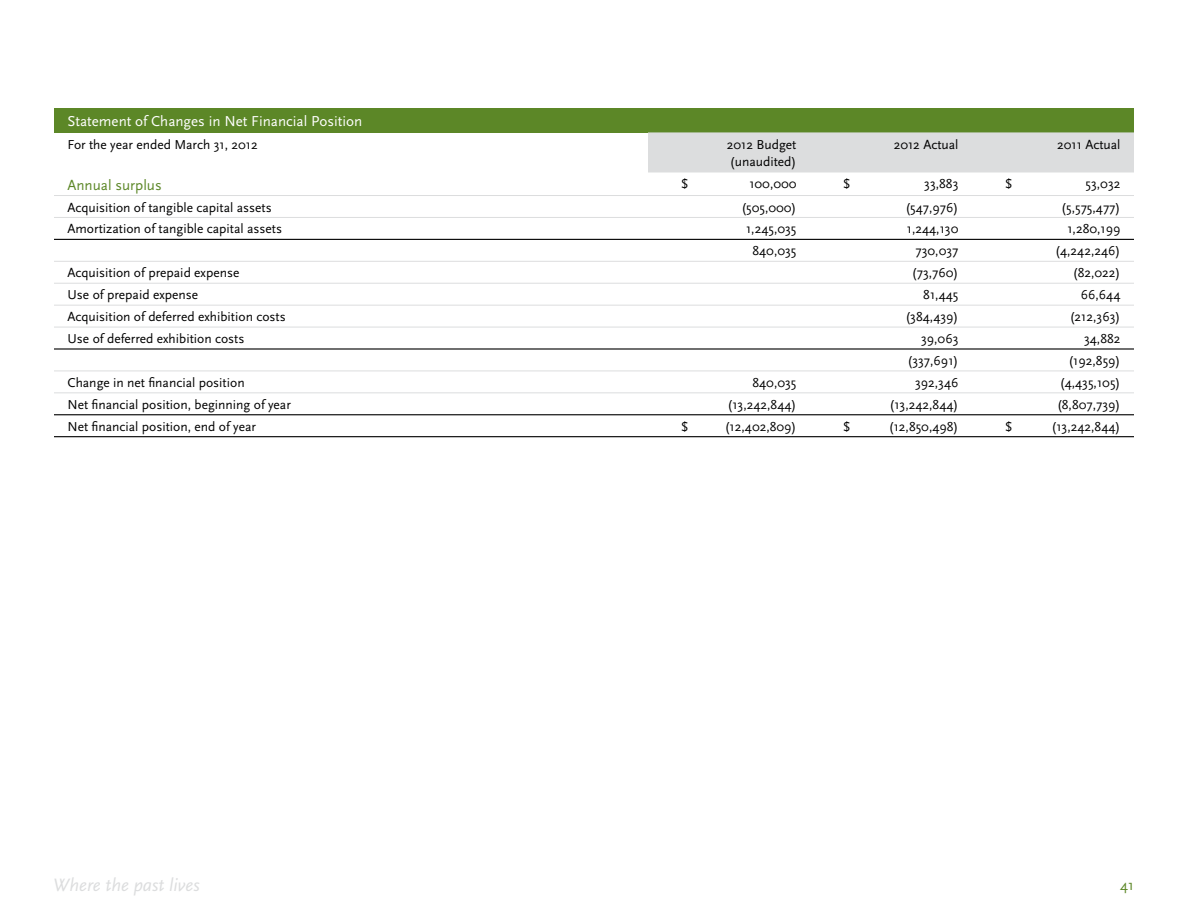
<style>
.page{position:relative;width:1188px;height:918px;background:#fff}
.page>*{position:absolute;margin:0;border:0;box-sizing:border-box;transform-origin:0 0}
.t1{font:italic 18.75px "Scala Sans";color:#dcddde}
.t2{font:15px "Scala Sans";color:#fff}
.t3{font:15px "Scala Sans";color:#5c8727}
.t4{font:15px "Scala Sans Caps";color:#5c8727}
.t5{font:13.5px/16.5px "Scala Sans";color:#000}
</style>
<div class="page">
<div style="left:54px;top:108px;width:1080px;height:24px;background:#5c8727"></div>
<div style="left:648px;top:132px;width:486px;height:40px;background:#dcddde"></div>
<hr style="left:54px;top:195px;width:594px;height:1px;background:#dcddde">
<hr style="left:648px;top:195px;width:54px;height:1px;background:#dcddde">
<hr style="left:702px;top:195px;width:108px;height:1px;background:#dcddde">
<hr style="left:810px;top:195px;width:54px;height:1px;background:#dcddde">
<hr style="left:864px;top:195px;width:108px;height:1px;background:#dcddde">
<hr style="left:972px;top:195px;width:54px;height:1px;background:#dcddde">
<hr style="left:1026px;top:195px;width:108px;height:1px;background:#dcddde">
<hr style="left:54px;top:217px;width:594px;height:1px;background:#dcddde">
<hr style="left:648px;top:217px;width:54px;height:1px;background:#dcddde">
<hr style="left:702px;top:217px;width:108px;height:1px;background:#dcddde">
<hr style="left:810px;top:217px;width:54px;height:1px;background:#dcddde">
<hr style="left:864px;top:217px;width:108px;height:1px;background:#dcddde">
<hr style="left:972px;top:217px;width:54px;height:1px;background:#dcddde">
<hr style="left:1026px;top:217px;width:108px;height:1px;background:#dcddde">
<hr style="left:54px;top:261px;width:594px;height:1px;background:#dcddde">
<hr style="left:648px;top:261px;width:54px;height:1px;background:#dcddde">
<hr style="left:702px;top:261px;width:108px;height:1px;background:#dcddde">
<hr style="left:810px;top:261px;width:54px;height:1px;background:#dcddde">
<hr style="left:864px;top:261px;width:108px;height:1px;background:#dcddde">
<hr style="left:972px;top:261px;width:54px;height:1px;background:#dcddde">
<hr style="left:1026px;top:261px;width:108px;height:1px;background:#dcddde">
<hr style="left:54px;top:283px;width:594px;height:1px;background:#dcddde">
<hr style="left:648px;top:283px;width:54px;height:1px;background:#dcddde">
<hr style="left:702px;top:283px;width:108px;height:1px;background:#dcddde">
<hr style="left:810px;top:283px;width:54px;height:1px;background:#dcddde">
<hr style="left:864px;top:283px;width:108px;height:1px;background:#dcddde">
<hr style="left:972px;top:283px;width:54px;height:1px;background:#dcddde">
<hr style="left:1026px;top:283px;width:108px;height:1px;background:#dcddde">
<hr style="left:54px;top:305px;width:594px;height:1px;background:#dcddde">
<hr style="left:648px;top:305px;width:54px;height:1px;background:#dcddde">
<hr style="left:702px;top:305px;width:108px;height:1px;background:#dcddde">
<hr style="left:810px;top:305px;width:54px;height:1px;background:#dcddde">
<hr style="left:864px;top:305px;width:108px;height:1px;background:#dcddde">
<hr style="left:972px;top:305px;width:54px;height:1px;background:#dcddde">
<hr style="left:1026px;top:305px;width:108px;height:1px;background:#dcddde">
<hr style="left:54px;top:327px;width:594px;height:1px;background:#dcddde">
<hr style="left:648px;top:327px;width:54px;height:1px;background:#dcddde">
<hr style="left:702px;top:327px;width:108px;height:1px;background:#dcddde">
<hr style="left:810px;top:327px;width:54px;height:1px;background:#dcddde">
<hr style="left:864px;top:327px;width:108px;height:1px;background:#dcddde">
<hr style="left:972px;top:327px;width:54px;height:1px;background:#dcddde">
<hr style="left:1026px;top:327px;width:108px;height:1px;background:#dcddde">
<hr style="left:54px;top:371px;width:594px;height:1px;background:#dcddde">
<hr style="left:648px;top:371px;width:54px;height:1px;background:#dcddde">
<hr style="left:702px;top:371px;width:108px;height:1px;background:#dcddde">
<hr style="left:810px;top:371px;width:54px;height:1px;background:#dcddde">
<hr style="left:864px;top:371px;width:108px;height:1px;background:#dcddde">
<hr style="left:972px;top:371px;width:54px;height:1px;background:#dcddde">
<hr style="left:1026px;top:371px;width:108px;height:1px;background:#dcddde">
<hr style="left:54px;top:392px;width:594px;height:1px;background:#dcddde">
<hr style="left:648px;top:392px;width:54px;height:1px;background:#dcddde">
<hr style="left:702px;top:392px;width:108px;height:1px;background:#dcddde">
<hr style="left:810px;top:392px;width:54px;height:1px;background:#dcddde">
<hr style="left:864px;top:392px;width:108px;height:1px;background:#dcddde">
<hr style="left:972px;top:392px;width:54px;height:1px;background:#dcddde">
<hr style="left:1026px;top:392px;width:108px;height:1px;background:#dcddde">
<hr style="left:54px;top:414px;width:594px;height:1px;background:#000">
<hr style="left:648px;top:414px;width:54px;height:1px;background:#000">
<hr style="left:702px;top:414px;width:108px;height:1px;background:#000">
<hr style="left:810px;top:414px;width:54px;height:1px;background:#000">
<hr style="left:864px;top:414px;width:108px;height:1px;background:#000">
<hr style="left:972px;top:414px;width:54px;height:1px;background:#000">
<hr style="left:1026px;top:414px;width:108px;height:1px;background:#000">
<hr style="left:54px;top:436px;width:594px;height:1px;background:#000">
<hr style="left:648px;top:436px;width:54px;height:1px;background:#000">
<hr style="left:702px;top:436px;width:108px;height:1px;background:#000">
<hr style="left:810px;top:436px;width:54px;height:1px;background:#000">
<hr style="left:864px;top:436px;width:108px;height:1px;background:#000">
<hr style="left:972px;top:436px;width:54px;height:1px;background:#000">
<hr style="left:1026px;top:436px;width:108px;height:1px;background:#000">
<hr style="left:54px;top:239px;width:594px;height:1px;background:#000">
<hr style="left:648px;top:239px;width:54px;height:1px;background:#000">
<hr style="left:702px;top:239px;width:108px;height:1px;background:#000">
<hr style="left:810px;top:239px;width:54px;height:1px;background:#000">
<hr style="left:864px;top:239px;width:108px;height:1px;background:#000">
<hr style="left:972px;top:239px;width:54px;height:1px;background:#000">
<hr style="left:1026px;top:239px;width:108px;height:1px;background:#000">
<hr style="left:54px;top:348px;width:594px;height:2px;background:#000">
<hr style="left:648px;top:348px;width:54px;height:2px;background:#000">
<hr style="left:702px;top:348px;width:108px;height:2px;background:#000">
<hr style="left:810px;top:348px;width:54px;height:2px;background:#000">
<hr style="left:864px;top:348px;width:108px;height:2px;background:#000">
<hr style="left:972px;top:348px;width:54px;height:2px;background:#000">
<hr style="left:1026px;top:348px;width:108px;height:2px;background:#000">
<p class="t2" style="left:68px;top:112px;width:296px">Statement of Changes in Net Financial Position</p>
<p class="t5" style="left:68px;top:137px;width:192px">For the year ended March 31, 2012</p>
<p class="t5" style="left:727px;top:137px;width:71px">2012 Budget (unaudited)</p>
<p class="t5" style="left:894px;top:137px;width:66px">2012 Actual</p>
<p class="t5" style="left:1057px;top:137px;width:65px">2011 Actual</p>
<p class="t3" style="left:68px;top:176px;width:96px">Annual surplus</p>
<p class="t5" style="left:681px;top:176px;width:9px">$</p>
<p class="t5" style="left:749px;top:176px;width:49px">100,000</p>
<p class="t5" style="left:843px;top:176px;width:9px">$</p>
<p class="t5" style="left:924px;top:176px;width:36px">33,883</p>
<p class="t5" style="left:1005px;top:176px;width:9px">$</p>
<p class="t5" style="left:1086px;top:176px;width:36px">53,032</p>
<p class="t5" style="left:67px;top:199px;width:206px">Acquisition of tangible capital assets</p>
<p class="t5" style="left:741px;top:199px;width:57px">(505,000)</p>
<p class="t5" style="left:905px;top:199px;width:55px">(547,976)</p>
<p class="t5" style="left:1061px;top:199px;width:61px">(5,575,477)</p>
<p class="t5" style="left:67px;top:221px;width:216px">Amortization of tangible capital assets</p>
<p class="t5" style="left:746px;top:221px;width:52px">1,245,035</p>
<p class="t5" style="left:907px;top:221px;width:53px">1,244,130</p>
<p class="t5" style="left:1067px;top:221px;width:55px">1,280,199</p>
<p class="t5" style="left:752px;top:243px;width:46px">840,035</p>
<p class="t5" style="left:916px;top:243px;width:44px">730,037</p>
<p class="t5" style="left:1055px;top:243px;width:67px">(4,242,246)</p>
<p class="t5" style="left:67px;top:265px;width:173px">Acquisition of prepaid expense</p>
<p class="t5" style="left:912px;top:265px;width:48px">(73,760)</p>
<p class="t5" style="left:1073px;top:265px;width:49px">(82,022)</p>
<p class="t5" style="left:67px;top:287px;width:132px">Use of prepaid expense</p>
<p class="t5" style="left:923px;top:287px;width:37px">81,445</p>
<p class="t5" style="left:1081px;top:287px;width:41px">66,644</p>
<p class="t5" style="left:67px;top:308px;width:220px">Acquisition of deferred exhibition costs</p>
<p class="t5" style="left:905px;top:308px;width:55px">(384,439)</p>
<p class="t5" style="left:1070px;top:308px;width:52px">(212,363)</p>
<p class="t5" style="left:67px;top:330px;width:179px">Use of deferred exhibition costs</p>
<p class="t5" style="left:921px;top:330px;width:39px">39,063</p>
<p class="t5" style="left:1084px;top:330px;width:38px">34,882</p>
<p class="t5" style="left:907px;top:352px;width:53px">(337,691)</p>
<p class="t5" style="left:1068px;top:352px;width:54px">(192,859)</p>
<p class="t5" style="left:67px;top:374px;width:179px">Change in net financial position</p>
<p class="t5" style="left:752px;top:374px;width:46px">840,035</p>
<p class="t5" style="left:915px;top:374px;width:45px">392,346</p>
<p class="t5" style="left:1060px;top:374px;width:62px">(4,435,105)</p>
<p class="t5" style="left:67px;top:396px;width:225px">Net financial position, beginning of year</p>
<p class="t5" style="left:727px;top:396px;width:71px">(13,242,844)</p>
<p class="t5" style="left:889px;top:396px;width:71px">(13,242,844)</p>
<p class="t5" style="left:1057px;top:396px;width:65px">(8,807,739)</p>
<p class="t5" style="left:67px;top:418px;width:190px">Net financial position, end of year</p>
<p class="t5" style="left:681px;top:418px;width:9px">$</p>
<p class="t5" style="left:725px;top:418px;width:73px">(12,402,809)</p>
<p class="t5" style="left:843px;top:418px;width:9px">$</p>
<p class="t5" style="left:889px;top:418px;width:71px">(12,850,498)</p>
<p class="t5" style="left:1005px;top:418px;width:9px">$</p>
<p class="t5" style="left:1051px;top:418px;width:71px">(13,242,844)</p>
<h1 class="t1" style="left:53px;top:874px;width:148px">Where the past lives</h1>
<p class="t4" style="left:1120px;top:876px;width:15px">41</p>
</div>
